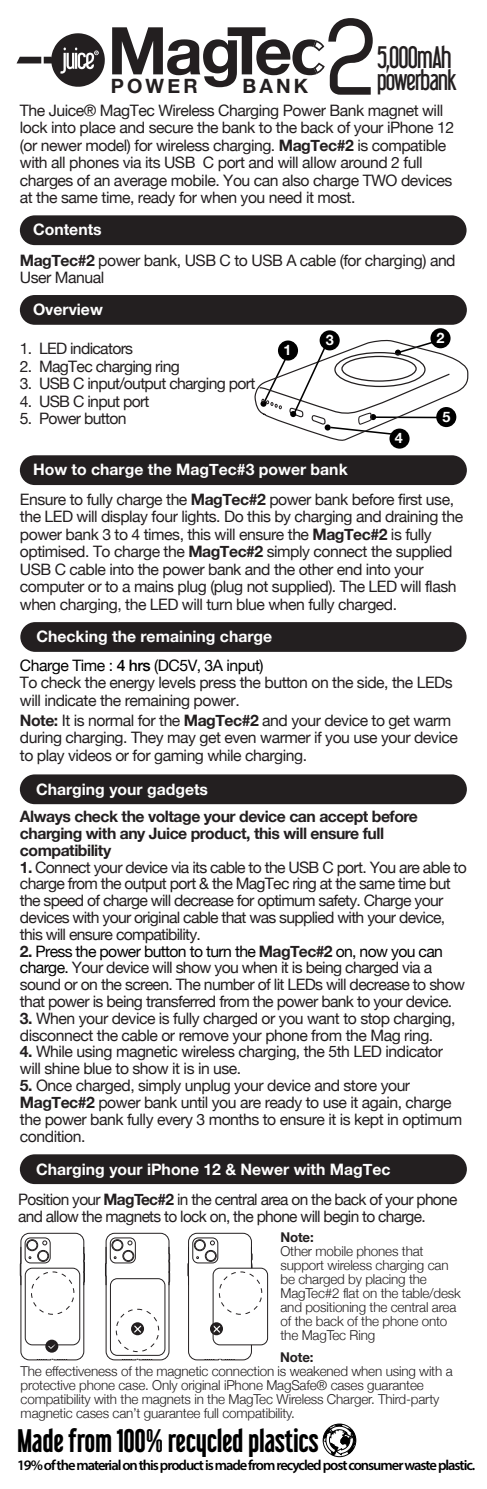
<style>
.page{position:relative;width:487px;height:1489px;background:#fff}
.page>*{position:absolute;margin:0;border:0;box-sizing:border-box;transform-origin:0 0}
.t1{font:700 29.05px "Libel Suit Rg";letter-spacing:-.015em;color:#000}
.t2{font:27.65px "Libel Suit";letter-spacing:-.03em;color:#231f20}
.t3{font:25.9px "Libel Suit";letter-spacing:-.03em;color:#231f20}
.t4{font:700 19.6px "Helvetica Neue";letter-spacing:.16em;color:#231f20}
.t5{font:15.75px/17.5px "Helvetica Neue";letter-spacing:-.03em;color:#231f20}
.t6{font:700 15.75px/16.8px "Helvetica Neue";letter-spacing:-.03em;color:#231f20}
.t7{font:700 15.75px "Helvetica Neue";color:#fff}
.t8{font:15.75px "Helvetica Neue";letter-spacing:-.03em;color:#000}
.t9{font:600 14.7px "Myriad Pro";letter-spacing:-.07em;color:#000}
.t10{font:700 14.35px "Helvetica Neue";color:#fff}
.t11{font:300 13.65px/14px "Helvetica Neue";letter-spacing:-.015em;color:#231f20}
.t12{font:700 13.3px "Helvetica Neue";letter-spacing:-.015em;color:#231f20}
.s1{font-weight:700}
.s2{font-weight:700;color:#fff}
.s3{font-weight:500}
.s4{color:#000}
</style>
<div class="page">
<div style="left:20px;top:215px;width:446px;height:30px;background:#231f20;border-radius:15px"></div>
<div style="left:20px;top:295px;width:446px;height:30px;background:#231f20;border-radius:15px"></div>
<div style="left:20px;top:455px;width:446px;height:30px;background:#231f20;border-radius:15px"></div>
<div style="left:20px;top:622px;width:446px;height:30px;background:#231f20;border-radius:15px"></div>
<div style="left:20px;top:774px;width:446px;height:30px;background:#231f20;border-radius:15px"></div>
<div style="left:20px;top:1154px;width:446px;height:29px;background:#231f20;border-radius:15px"></div>
<div style="left:212px;top:1267px;width:55px;height:77px;border:1px solid #231f20;border-radius:7px"></div>
<div style="left:219px;top:1271px;width:43px;height:43px;border:1px dashed #231f20;border-radius:50%"></div>
<div style="left:389px;top:428px;width:20px;height:20px;background:#000;border-radius:50%"></div>
<div style="left:430px;top:328px;width:20px;height:20px;background:#000;border-radius:50%"></div>
<div style="left:319px;top:330px;width:20px;height:20px;background:#000;border-radius:50%"></div>
<svg style="left:254px;top:338px;width:214px;height:103px"></svg>
<svg style="left:17px;top:33px;width:88px;height:54px"></svg>
<svg style="left:20px;top:1232px;width:65px;height:128px"></svg>
<svg style="left:105px;top:1232px;width:65px;height:128px"></svg>
<svg style="left:187px;top:1232px;width:65px;height:128px"></svg>
<div style="left:322px;top:1423px;width:34px;height:33px;border:1px solid #000;border-radius:50%"></div>
<svg style="left:323px;top:1423px;width:32px;height:32px"></svg>
<svg style="left:112px;top:18px;width:260px;height:77px"></svg>
<h2 class="t2" style="left:376px;top:41px;width:76px">5,000mAh</h2>
<h3 class="t3" style="left:376px;top:64px;width:81px">powerbank</h3>
<p class="t5" style="left:20px;top:102px;width:435px">The Juice® MagTec Wireless Charging Power Bank magnet will lock into place and secure the bank to the back of your iPhone 12 (or newer model) for wireless charging. <span class="s1">MagTec#2</span> is compatible with all phones via its USB C port and will allow around 2 full charges of an average mobile. You can also charge TWO devices at the same time, ready for when you need it most.</p>
<p class="t5" style="left:20px;top:215px;width:437px;line-height:30.4px;text-indent:13px"><span class="s2">Contents<br></span><span class="s1">MagTec#2</span> power bank, USB C to USB A cable (for charging) and</p>
<p class="t5" style="left:20px;top:270px;width:86px">User Manual</p>
<p class="t4" style="left:111px;top:71px;width:88px">POWER</p>
<p class="t4" style="left:242px;top:71px;width:67px">BANK</p>
<p class="t7" style="left:33px;top:297px;width:71px">Overview</p>
<p class="t5" style="left:20px;top:341px;width:115px">1. LED indicators</p>
<p class="t5" style="left:20px;top:358px;width:161px">2. MagTec charging ring</p>
<p class="t5" style="left:20px;top:376px;width:237px">3. USB C input/output charging port</p>
<p class="t5" style="left:20px;top:393px;width:131px">4. USB C input port</p>
<p class="t5" style="left:20px;top:411px;width:108px">5. Power button</p>
<p class="t10" style="left:283px;top:338px;width:9px">1</p>
<p class="t10" style="left:325px;top:329px;width:9px">3</p>
<p class="t10" style="left:436px;top:326px;width:9px">2</p>
<p class="t10" style="left:394px;top:427px;width:9px">4</p>
<p class="t10" style="left:442px;top:405px;width:9px">5</p>
<p class="t5" style="left:20px;top:455px;width:435px;line-height:29.8px;text-indent:13px"><span class="s2">How to charge the MagTec#3 power bank<br></span>Ensure to fully charge the <span class="s1">MagTec#2</span> power bank before first use,</p>
<p class="t5" style="left:20px;top:508px;width:444px">the LED will display four lights. Do this by charging and draining the power bank 3 to 4 times, this will ensure the <span class="s1">MagTec#2</span> is fully optimised. To charge the <span class="s1">MagTec#2</span> simply connect the supplied USB C cable into the power bank and the other end into your computer or to a mains plug (plug not supplied). The LED will flash when charging, the LED will turn blue when fully charged.</p>
<p class="t7" style="left:36px;top:623px;width:237px">Checking the remaining charge</p>
<p class="t8" style="left:20px;top:653px;width:245px">Charge Time : <span class="s3">4 hrs</span> (DC5V, 3A input)</p>
<p class="t5" style="left:20px;top:674px;width:434px">To check the energy levels press the button on the side, the LEDs will indicate the remaining power.</p>
<p class="t5" style="left:20px;top:712px;width:439px"><span class="s1">Note:</span> It is normal for the <span class="s1">MagTec#2</span> and your device to get warm during charging. They may get even warmer if you use your device to play videos or for gaming while charging.</p>
<p class="t7" style="left:36px;top:777px;width:173px">Charging your gadgets</p>
<p class="t6" style="left:20px;top:808px;width:399px">Always check the voltage your device can accept before charging with any Juice product, this will ensure full compatibility</p>
<p class="t5" style="left:20px;top:859px;width:448px"><span class="s1">1.</span> Connect your device via its cable to the USB C port. You are able to charge from the output port &amp; the MagTec ring at the same time but the speed of charge will decrease for optimum safety. Charge your devices with your original cable that was supplied with your device, this will ensure compatibility.</p>
<p class="t5" style="left:20px;top:943px;width:446px"><span class="s1">2.</span> <span class="s4">Press the power button to turn the</span> <span class="s1">MagTec#2</span> <span class="s4">on, now you can charge.</span> Your device will show you when it is being charged via a sound or on the screen. The number of lit LEDs will decrease to show that power is being transferred from the power bank to your device.</p>
<p class="t5" style="left:20px;top:1010px;width:436px"><span class="s1">3.</span> When your device is fully charged or you want to stop charging, disconnect the cable or remove your phone from the Mag ring.</p>
<p class="t5" style="left:20px;top:1044px;width:424px"><span class="s1">4.</span> While using magnetic wireless charging, the 5th LED indicator will shine blue to show it is in use.</p>
<p class="t5" style="left:20px;top:1077px;width:443px"><span class="s1">5.</span> Once charged, simply unplug your device and store your <span class="s1">MagTec#2</span> power bank until you are ready to use it again, charge the power bank fully every 3 months to ensure it is kept in optimum condition.</p>
<p class="t7" style="left:36px;top:1156px;width:356px">Charging your iPhone 12 &amp; Newer with MagTec</p>
<p class="t5" style="left:18px;top:1191px;width:440px">Position your <span class="s1">MagTec#2</span> in the central area on the back of your phone and allow the magnets to lock on, the phone will begin to charge.</p>
<p class="t12" style="left:280px;top:1226px;width:35px">Note:</p>
<p class="t11" style="left:280px;top:1242px;width:181px">Other mobile phones that support wireless charging can be charged by placing the<br>MagTec#2 flat on the table/desk and positioning the central area of the back of the phone onto the MagTec Ring</p>
<p class="t12" style="left:280px;top:1346px;width:35px">Note:</p>
<p class="t11" style="left:21px;top:1363px;width:433px">The effectiveness of the magnetic connection is weakened when using with a protective phone case. Only original iPhone MagSafe® cases guarantee compatibility with the magnets in the MagTec Wireless Charger. Third-party magnetic cases can’t guarantee full compatibility.</p>
<h1 class="t1" style="left:17px;top:1416px;width:303px">Made from 100% recycled plastics</h1>
<p class="t9" style="left:17px;top:1455px;width:459px">19% of the material on this product is made from recycled post consumer waste plastic.</p>
</div>
